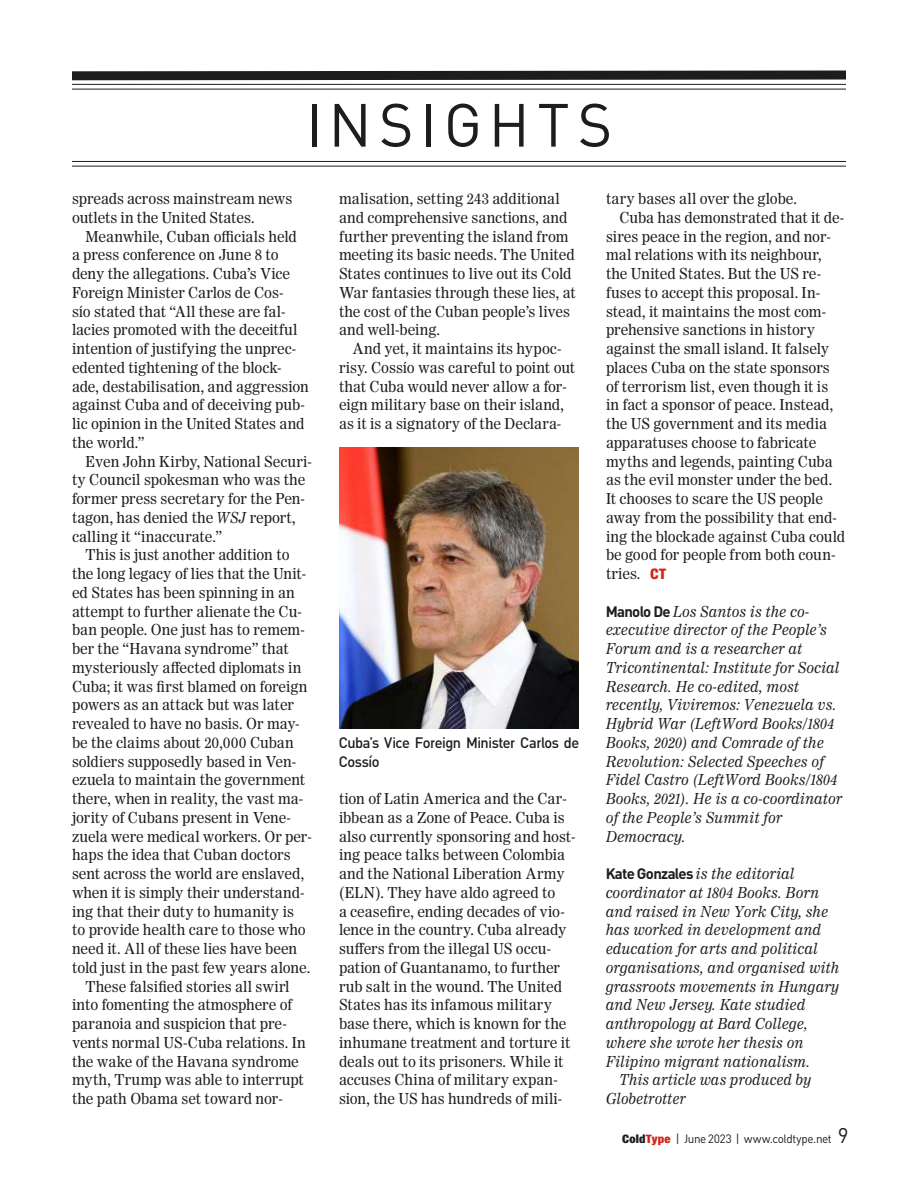
<style>
.page{position:relative;width:918px;height:1188px;background:#fff}
.page>*{position:absolute;margin:0;border:0;box-sizing:border-box;transform-origin:0 0}
.t1{font:60px "Nu Din";letter-spacing:.175em;color:#1d1d1b}
.Text2_Text{font:15px/18.8px "Worldwide";letter-spacing:-.005em;color:#1d1d1b}
.Text_Credit2{font:italic 15px/18.8px "Worldwide";color:#1d1d1b}
.Text1a_DropRagged{font:15px/18.8px "Worldwide";color:#1d1d1b}
.Text4_Caption{font:500 15px/18.8px "Nu Din";letter-spacing:.015em;color:#1d1d1b}
.Text2_Text-2{font:italic 15px/18.8px "Worldwide";color:#1d1d1b}
.t2{font:12px "Nu Din";letter-spacing:.025em;color:#1d1d1b}
.s1{font-style:italic}
.s2{font-family:"Brown Pro";font-weight:800;color:#d32216}
.s3{font-family:"Nu Din";font-weight:700;font-style:normal}
.s4{font-family:"Brown";font-weight:800}
.s5{font-family:"Brown";font-weight:800;color:#d32216}
.s6{font-size:21px}
</style>
<div class="page">
<svg style="left:72px;top:70px;width:774px;height:14px"></svg>
<hr style="left:72px;top:84px;width:774px;height:1px;background:#1d1d1b">
<hr style="left:72px;top:89px;width:774px;height:1px;background:#1d1d1b">
<hr style="left:72px;top:166px;width:774px;height:1px;background:#1d1d1b">
<hr style="left:72px;top:161px;width:774px;height:1px;background:#1d1d1b">
<img style="left:339px;top:448px;width:240px;height:281px">
<h1 class="t1" style="left:308px;top:88px;width:304px">INSIGHTS</h1>
<p class="Text1a_DropRagged" style="left:72px;top:189px;width:222px">spreads across mainstream news outlets in the United States.</p>
<p class="Text2_Text" style="left:72px;top:227px;width:238px;text-indent:14px">Meanwhile, Cuban officials held<br>a press conference on June 8 to deny the allegations. Cuba’s Vice<br>Foreign Minister Carlos de Cos-<br>sío stated that “All these are fal&shy;lacies promoted with the deceitful intention of justifying the unprec&shy;edented tightening of the block&shy;ade, destabilisation, and aggression against Cuba and of deceiving pub&shy;lic opinion in the United States and the world.”</p>
<p class="Text2_Text" style="left:72px;top:452px;width:241px;text-indent:14px">Even John Kirby, National Securi&shy;ty Council spokesman who was the former press secretary for the Pen&shy;tagon, has denied the <span class="s1">WSJ</span> report, calling it “inaccurate.”</p>
<p class="Text2_Text" style="left:72px;top:545px;width:241px;text-indent:14px">This is just another addition to the long legacy of lies that the Unit&shy;ed States has been spinning in an attempt to further alienate the Cu&shy;ban people. One just has to remem&shy;ber the “Havana syndrome” that mysteriously affected diplomats in Cuba; it was first blamed on foreign powers as an attack but was later revealed to have no basis. Or may&shy;be the claims about 20,000 Cuban soldiers supposedly based in Ven&shy;ezuela to maintain the government there, when in reality, the vast ma&shy;jority of Cubans present in Vene&shy;zuela were medical workers. Or per&shy;haps the idea that Cuban doctors sent across the world are enslaved, when it is simply their understand&shy;ing that their duty to humanity is<br>to provide health care to those who need it. All of these lies have been told just in the past few years alone.</p>
<p class="Text2_Text" style="left:72px;top:977px;width:236px;text-indent:14px">These falsified stories all swirl into fomenting the atmosphere of paranoia and suspicion that pre&shy;vents normal US-Cuba relations. In the wake of the Havana syndrome myth, Trump was able to interrupt the path Obama set toward nor-</p>
<p class="Text2_Text" style="left:339px;top:189px;width:238px">malisation, setting 243 additional and comprehensive sanctions, and further preventing the island from meeting its basic needs. The United States continues to live out its Cold War fantasies through these lies, at the cost of the Cuban people’s lives and well-being.</p>
<p class="Text2_Text" style="left:339px;top:339px;width:238px;text-indent:14px">And yet, it maintains its hypoc&shy;risy. Cossío was careful to point out that Cuba would never allow a for&shy;eign military base on their island, as it is a signatory of the Declara-</p>
<p class="Text4_Caption" style="left:339px;top:732px;width:241px">Cuba’s Vice Foreign Minister Carlos de<br>Cossío</p>
<p class="Text2_Text" style="left:339px;top:789px;width:238px">tion of Latin America and the Car&shy;ibbean as a Zone of Peace. Cuba is also currently sponsoring and host&shy;ing peace talks between Colombia and the National Liberation Army (ELN). They have aldo agreed to<br>a ceasefire, ending decades of vio&shy;lence in the country. Cuba already suffers from the illegal US occu&shy;pation of Guantanamo, to further rub salt in the wound. The United States has its infamous military base there, which is known for the inhumane treatment and torture it deals out to its prisoners. While it accuses China of military expan&shy;sion, the US has hundreds of mili-</p>
<p class="Text2_Text" style="left:606px;top:189px;width:193px">tary bases all over the globe.</p>
<p class="Text2_Text" style="left:606px;top:208px;width:241px;text-indent:14px">Cuba has demonstrated that it de&shy;sires peace in the region, and nor&shy;mal relations with its neighbour, the United States. But the US re&shy;fuses to accept this proposal. In&shy;stead, it maintains the most com&shy;prehensive sanctions in history against the small island. It falsely places Cuba on the state sponsors of terrorism list, even though it is in fact a sponsor of peace. Instead, the US government and its media apparatuses choose to fabricate myths and legends, painting Cuba as the evil monster under the bed.<br>It chooses to scare the US people away from the possibility that end&shy;ing the blockade against Cuba could be good for people from both coun&shy;tries. <span class="s2">CT</span></p>
<p class="Text_Credit2" style="left:606px;top:602px;width:238px"><span class="s3">Manolo De</span> Los Santos is the co&shy;executive director of the People’s<br>Forum and is a researcher at<br>Tricontinental: Institute for Social<br>Research. He co-edited, most recently, Viviremos: Venezuela vs.<br>Hybrid War (LeftWord Books/1804<br>Books, 2020) and Comrade of the<br>Revolution: Selected Speeches of<br>Fidel Castro (LeftWord Books/1804<br>Books, 2021). He is a co-coordinator of the People’s Summit for<br>Democracy.</p>
<p class="Text_Credit2" style="left:606px;top:864px;width:235px"><span class="s3">Kate Gonzales</span> is the editorial coordinator at 1804 Books. Born and raised in New York City, she has worked in development and education for arts and political organisations, and organised with grassroots movements in Hungary and New Jersey. Kate studied anthropology at Bard College, where she wrote her thesis on<br>Filipino migrant nationalism.</p>
<p class="Text2_Text-2" style="left:606px;top:1070px;width:207px;text-indent:14px">This article was produced by<br>Globetrotter</p>
<p class="t2" style="left:622px;top:1131px;width:227px"><span class="s4">Cold</span><span class="s5">Type</span> | June 2023 | www.coldtype.net <span class="s6">9</span></p>
</div>
